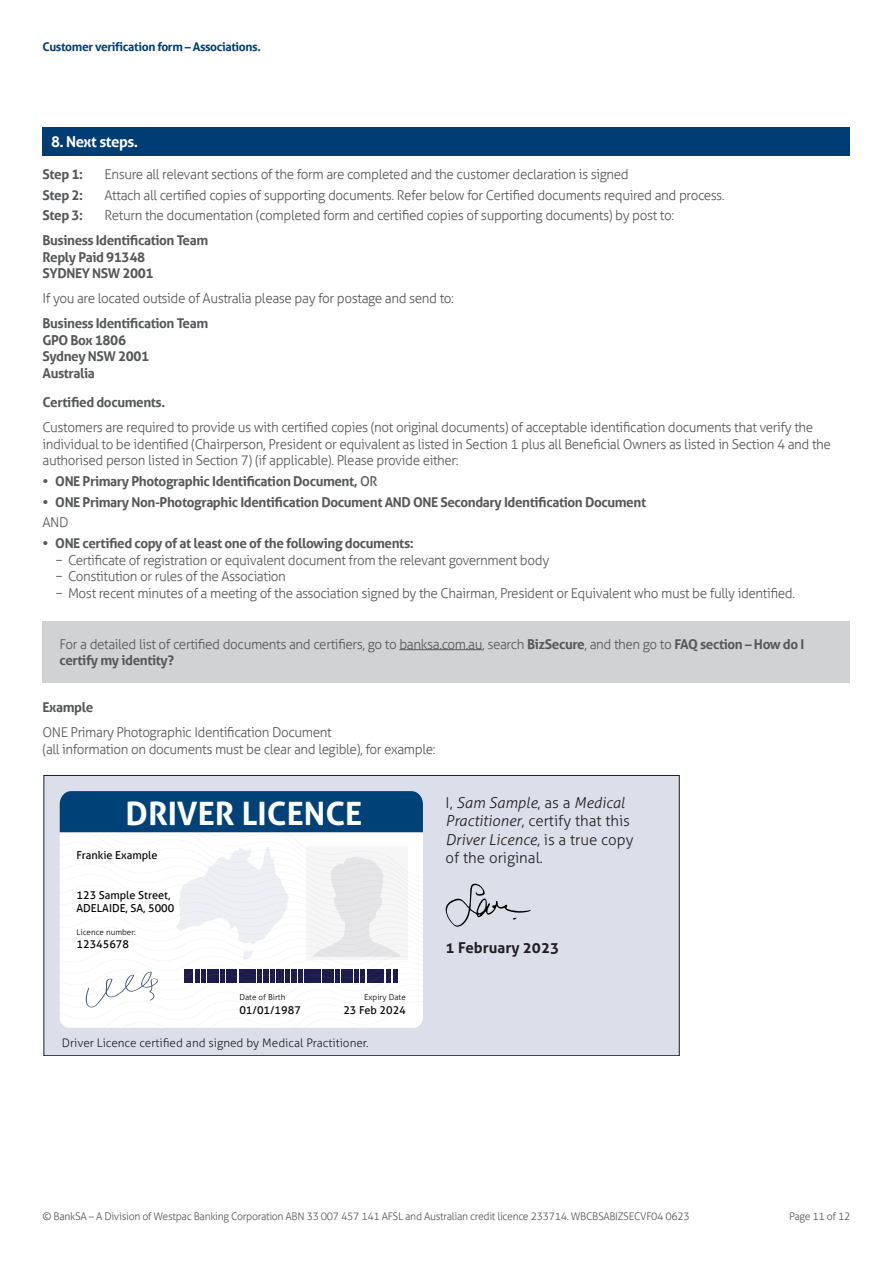
<style>
.page{position:relative;width:893px;height:1263px;background:#fff}
.page>*{position:absolute;margin:0;border:0;box-sizing:border-box;transform-origin:0 0}
.t1{font:700 32.25px "Aller";color:#fff}
.t2{font:300 15.15px/18.1px "Aller";color:#231f20}
.t3{font:700 15.15px "Aller";color:#231f20}
.t4{font:700 15px "Aller";letter-spacing:-.03em;color:#fff}
.t5{font:300 13.5px/16.5px "Aller";letter-spacing:-.03em;color:#57585a}
.t6{font:700 13.5px/16.5px "Aller";letter-spacing:-.03em;color:#57585a}
.t7{font:700 12px "Aller";letter-spacing:-.03em;color:#013d75}
.t8{font:300 11.7px "Aller";color:#231f20}
.t9{font:10.95px/13.2px "Aller";color:#000002}
.t10{font:300 10.5px "Aller";letter-spacing:-.03em;color:#57585a}
.t11{font:300 8.1px "Aller";color:#000002}
.s1{font-weight:400}
.s2{font-weight:700}
.s3{font-style:italic}
</style>
<div class="page">
<div style="left:43px;top:128px;width:807px;height:28px;background:#013d75"></div>
<div style="left:43px;top:622px;width:807px;height:61px;background:#d1d2d4"></div>
<hr style="left:399px;top:649px;width:83px;height:1px;background:#57585a">
<div style="left:44px;top:775px;width:635px;height:281px;background:#dbdfea"></div>
<div style="left:44px;top:775px;width:635px;height:281px;border:1px solid #1b2021"></div>
<svg style="left:60px;top:791px;width:363px;height:237px;background:#c7d2de"></svg>
<svg style="left:446px;top:884px;width:85px;height:43px"></svg>
<p class="t7" style="left:43px;top:40px;width:220px">Customer verification form – Associations.</p>
<p class="t4" style="left:51px;top:133px;width:89px">8. Next steps.</p>
<p class="t6" style="left:43px;top:166px;width:42px">Step 1:</p>
<p class="t5" style="left:105px;top:166px;width:526px">Ensure all relevant sections of the form are completed and the customer declaration is signed</p>
<p class="t6" style="left:43px;top:186px;width:42px">Step 2:</p>
<p class="t5" style="left:105px;top:187px;width:622px">Attach all certified copies of supporting documents. Refer below for Certified documents required and process.</p>
<p class="t6" style="left:43px;top:207px;width:42px">Step 3:</p>
<p class="t5" style="left:105px;top:207px;width:571px">Return the documentation (completed form and certified copies of supporting documents) by post to:</p>
<p class="t6" style="left:43px;top:232px;width:167px">Business Identification Team<br>Reply Paid 91348<br>SYDNEY NSW 2001</p>
<p class="t5" style="left:43px;top:290px;width:413px">If you are located outside of Australia please pay for postage and send to:</p>
<p class="t6" style="left:43px;top:315px;width:167px">Business Identification Team<br>GPO Box 1806<br>Sydney NSW 2001<br>Australia</p>
<p class="t6" style="left:43px;top:394px;width:124px">Certified documents.</p>
<p class="t5" style="left:43px;top:419px;width:790px">Customers are required to provide us with certified copies (not original documents) of acceptable identification documents that verify the individual to be identified (Chairperson, President or equivalent as listed in Section 1 plus all Beneficial Owners as listed in Section 4 and the authorised person listed in Section 7) (if applicable). Please provide either:</p>
<p class="t6" style="left:43px;top:473px;width:336px">• ONE Primary Photographic Identification Document, <span class="s1">OR</span></p>
<p class="t6" style="left:43px;top:493px;width:605px">• ONE Primary Non-Photographic Identification Document AND ONE Secondary Identification Document</p>
<p class="t5" style="left:43px;top:514px;width:28px">AND</p>
<p class="t6" style="left:43px;top:535px;width:373px">• ONE certified copy of at least one of the following documents:</p>
<p class="t5" style="left:55px;top:552px;width:741px">− Certificate of registration or equivalent document from the relevant government body<br>− Constitution or rules of the Association<br>− Most recent minutes of a meeting of the association signed by the Chairman, President or Equivalent who must be fully identified.</p>
<p class="t5" style="left:60px;top:636px;width:746px">For a detailed list of certified documents and certifiers, go to banksa.com.au, search <span class="s2">BizSecure</span>, and then go to <span class="s2">FAQ section – How do I certify my identity?</span></p>
<p class="t6" style="left:43px;top:699px;width:52px">Example</p>
<p class="t5" style="left:43px;top:724px;width:394px">ONE Primary Photographic Identification Document<br>(all information on documents must be clear and legible), for example:</p>
<p class="t8" style="left:44px;top:742px;width:270px">ONE Primary Photographic Identification Document</p>
<h1 class="t1" style="left:125px;top:793px;width:238px">DRIVER LICENCE</h1>
<p class="t2" style="left:446px;top:794px;width:189px">I, <span class="s3">Sam Sample</span>, as a <span class="s3">Medical<br>Practitioner</span>, certify that this<br><span class="s3">Driver Licence</span>, is a true copy of the original.</p>
<p class="t9" style="left:77px;top:849px;width:83px">Frankie Example</p>
<p class="t9" style="left:77px;top:888px;width:99px">123 Sample Street,<br>ADELAIDE, SA, 5000</p>
<p class="t11" style="left:77px;top:927px;width:61px">Licence number:</p>
<p class="t9" style="left:77px;top:937px;width:54px">12345678</p>
<p class="t3" style="left:446px;top:938px;width:115px">1 February 2023</p>
<p class="t11" style="left:239px;top:993px;width:47px">Date of Birth</p>
<p class="t9" style="left:239px;top:1003px;width:63px">01/01/1987</p>
<p class="t11" style="left:364px;top:993px;width:43px">Expiry Date</p>
<p class="t9" style="left:343px;top:1003px;width:64px">23 Feb 2024</p>
<p class="t8" style="left:62px;top:1036px;width:308px">Driver Licence certified and signed by Medical Practitioner.</p>
<p class="t10" style="left:43px;top:1210px;width:649px">© BankSA – A Division of Westpac Banking Corporation ABN 33 007 457 141 AFSL and Australian credit licence 233714. WBCBSABIZSECVF04 0623</p>
<p class="t10" style="left:789px;top:1210px;width:63px">Page 11 of 12</p>
</div>
